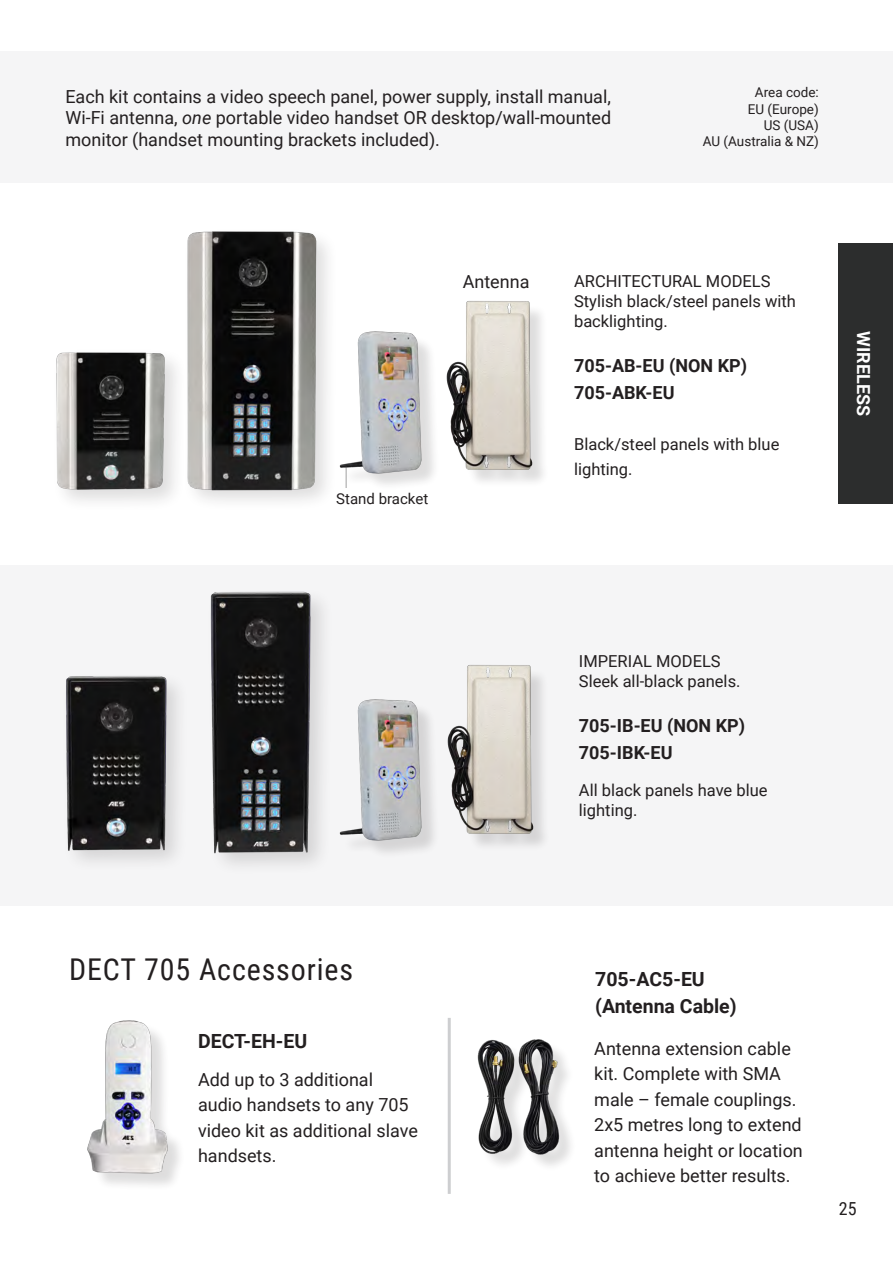
<style>
.page{position:relative;width:893px;height:1263px;background:#fff}
.page>*{position:absolute;margin:0;border:0;box-sizing:border-box;transform-origin:0 0}
.t1{font:30px "Roboto Condensed";letter-spacing:.03em;color:#231f20}
.t2{font:700 19.5px "Roboto";color:#231f20}
.t3{font:18px/25.5px "Roboto";color:#231f20}
.t4{font:700 18px "Roboto";color:#231f20}
.t5{font:700 18px "Roboto";color:#fff}
.t6{font:18px "Roboto Condensed";color:#231f20}
.t7{font:16.5px/19.8px "Roboto";color:#231f20}
.t8{font:15px "Roboto";color:#231f20}
.t9{font:13.5px "Roboto";color:#231f20}
.s1{font-style:italic}
</style>
<div class="page">
<div style="left:0;top:565px;width:893px;height:340px;background:#f5f5f6"></div>
<div style="left:839px;top:244px;width:54px;height:260px;background:#2c2d2d"></div>
<div style="left:0;top:51px;width:893px;height:131px;background:#f5f5f6"></div>
<img style="left:210px;top:591px;width:109px;height:272px">
<div style="left:183px;top:227px;width:156px;height:285px;background:#231f20;opacity:.15"></div>
<img style="left:183px;top:227px;width:136px;height:268px">
<img style="left:66px;top:676px;width:112px;height:186px">
<div style="left:52px;top:348px;width:135px;height:164px;background:#231f20;opacity:.15"></div>
<img style="left:54px;top:350px;width:114px;height:142px">
<img style="left:446px;top:301px;width:97px;height:181px">
<img style="left:447px;top:665px;width:97px;height:181px">
<div style="left:343px;top:702px;width:97px;height:157px;background:#231f20;opacity:.15"></div>
<img style="left:339px;top:699px;width:86px;height:144px">
<div style="left:343px;top:335px;width:97px;height:156px;background:#231f20;opacity:.15"></div>
<img style="left:336px;top:329px;width:89px;height:146px">
<div style="left:91px;top:1023px;width:94px;height:168px;background:#231f20;opacity:.15"></div>
<img style="left:87px;top:1020px;width:86px;height:163px">
<div style="left:481px;top:1042px;width:96px;height:130px;background:#231f20;opacity:.15"></div>
<img style="left:477px;top:1039px;width:89px;height:133px">
<hr style="left:448px;top:1018px;width:3px;height:176px;background:#cdced0">
<hr style="left:345px;top:466px;width:2px;height:22px;background:#4a4a4a">
<p class="t3" style="left:65px;top:85px;width:547px;line-height:21.6px;text-align:justify">Each kit contains a video speech panel, power supply, install manual, Wi-Fi antenna, <span class="s1">one</span> portable video handset OR desktop/wall-mounted monitor (handset mounting brackets included).</p>
<p class="t9" style="left:755px;top:83px;width:65px">Area code:</p>
<p class="t9" style="left:748px;top:99px;width:72px">EU (Europe)</p>
<p class="t9" style="left:764px;top:116px;width:56px">US (USA)</p>
<p class="t9" style="left:703px;top:132px;width:118px">AU (Australia &amp; NZ)</p>
<p class="t3" style="left:463px;top:268px;width:68px">Antenna</p>
<p class="t8" style="left:336px;top:488px;width:93px">Stand bracket</p>
<p class="t7" style="left:574px;top:271px;width:223px">ARCHITECTURAL MODELS<br>Stylish black/steel panels with backlighting.</p>
<p class="t4" style="left:574px;top:353px;width:175px">705-AB-EU (NON KP)</p>
<p class="t4" style="left:574px;top:380px;width:102px">705-ABK-EU</p>
<p class="t7" style="left:574px;top:431px;width:207px;line-height:25.5px">Black/steel panels with blue lighting.</p>
<p class="t5" style="left:876px;top:331px;width:86px;rotate:90deg">WIRELESS</p>
<p class="t1" style="left:69px;top:949px;width:286px">DECT 705 Accessories</p>
<p class="t2" style="left:198px;top:1027px;width:111px">DECT-EH-EU</p>
<p class="t3" style="left:198px;top:1066px;width:221px">Add up to 3 additional audio handsets to any 705 video kit as additional slave handsets.</p>
<p class="t7" style="left:579px;top:650px;width:143px">IMPERIAL MODELS</p>
<p class="t7" style="left:579px;top:670px;width:163px">Sleek all-black panels.</p>
<p class="t4" style="left:579px;top:713px;width:168px">705-IB-EU (NON KP)</p>
<p class="t4" style="left:579px;top:740px;width:95px">705-IBK-EU</p>
<p class="t7" style="left:579px;top:780px;width:190px">All black panels have blue lighting.</p>
<p class="t2" style="left:595px;top:966px;width:111px">705-AC5-EU</p>
<p class="t2" style="left:595px;top:993px;width:143px">(Antenna Cable)</p>
<p class="t3" style="left:594px;top:1035px;width:210px">Antenna extension cable kit. Complete with SMA male – female couplings.<br>2x5 metres long to extend antenna height or location to achieve better results.</p>
<p class="t6" style="left:839px;top:1196px;width:19px">25</p>
</div>
